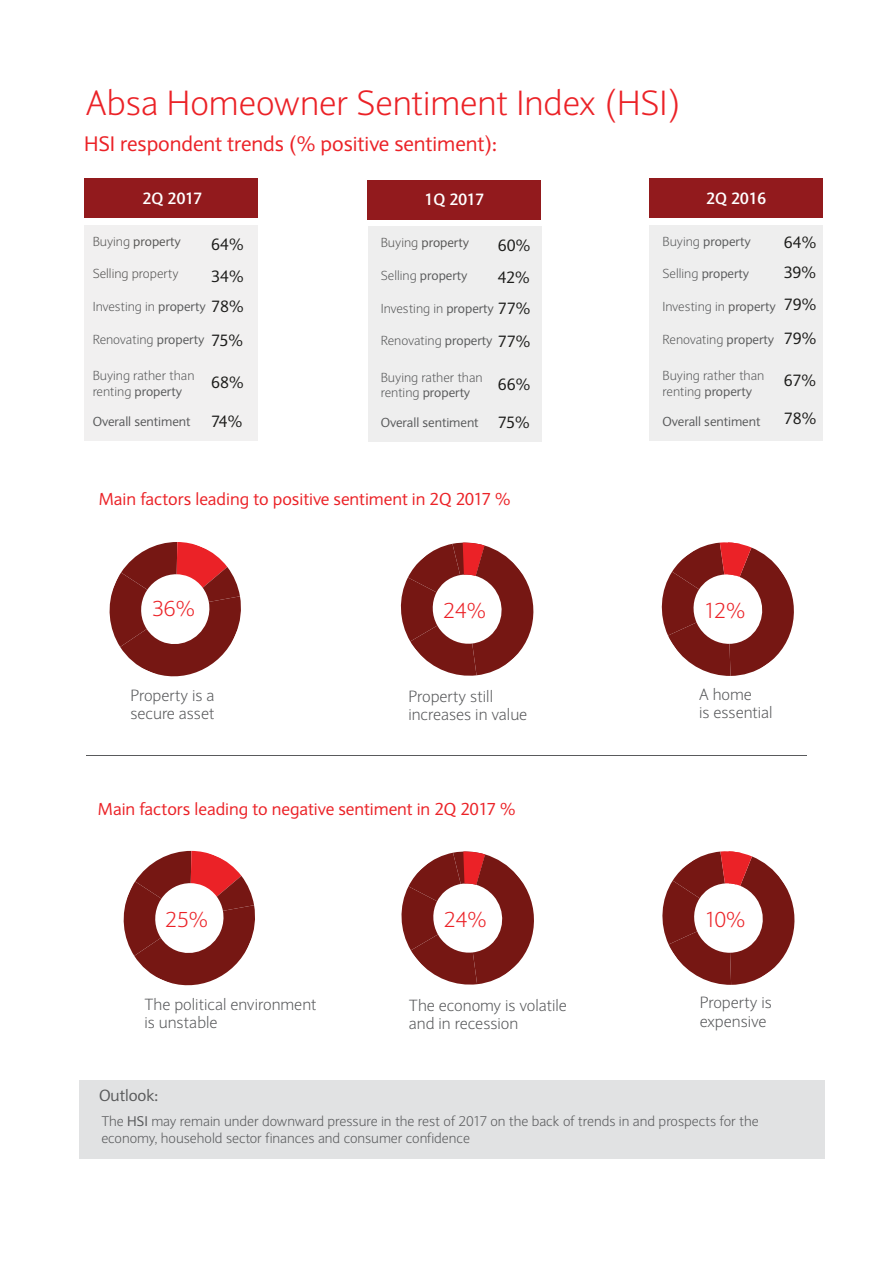
<style>
.page{position:relative;width:893px;height:1263px;background:#fff}
.page>*{position:absolute;margin:0;border:0;box-sizing:border-box;transform-origin:0 0}
.t1{font:300 34.5px "Expert Sans";color:#eb2227}
.t2{font:300 21.3px "Expert Sans";color:#eb2227}
.t3{font:20.7px "Expert Sans";color:#eb2227}
.t4{font:17.1px "Expert Sans";color:#eb2227}
.t5{font:16.05px/31.7px "Expert Sans";color:#1d1d1b}
.t6{font:700 16.05px "Expert Sans";letter-spacing:-.025em;color:#fff}
.t7{font:300 15.9px/18.1px "Expert Sans";color:#595a5c}
.t8{font:15.9px "Expert Sans";color:#5a5b5c}
.t9{font:300 13.8px/16.6px "Expert Sans";color:#595a5c}
.t10{font:300 12.9px/15.5px "Expert Sans";color:#5a5b5c}
.t11{font:12.9px "Expert Sans";color:#5a5b5c}
.t12{font:12.9px "Expert Sans";color:#585756}
.t13{font:300 12.9px "Expert Sans";color:#585756}
.s1{font-weight:300}
.s2{font-weight:400}
</style>
<div class="page">
<div style="left:650px;top:225px;width:173px;height:215px;background:#eee"></div>
<div style="left:649px;top:178px;width:174px;height:40px;background:#921a1d"></div>
<div style="left:368px;top:227px;width:173px;height:215px;background:#eee"></div>
<div style="left:368px;top:180px;width:173px;height:40px;background:#921a1d"></div>
<div style="left:84px;top:225px;width:174px;height:215px;background:#f1f0f0"></div>
<div style="left:84px;top:178px;width:174px;height:40px;background:#921a1d"></div>
<div style="left:80px;top:1080px;width:745px;height:79px;background:#e1e2e3"></div>
<svg style="left:123px;top:851px;width:132px;height:135px"></svg>
<svg style="left:401px;top:851px;width:133px;height:134px"></svg>
<svg style="left:662px;top:851px;width:133px;height:134px"></svg>
<hr style="left:86px;top:755px;width:720px;height:1px;background:#595a5c">
<svg style="left:109px;top:542px;width:132px;height:135px"></svg>
<svg style="left:400px;top:542px;width:134px;height:134px"></svg>
<svg style="left:661px;top:542px;width:133px;height:134px"></svg>
<h1 class="t1" style="left:86px;top:82px;width:596px">Absa Homeowner Sentiment Index (HSI)</h1>
<h3 class="t3" style="left:84px;top:131px;width:414px">HSI respondent trends (% positive sentiment):</h3>
<p class="t6" style="left:142px;top:187px;width:61px">2Q 2017</p>
<p class="t6" style="left:424px;top:189px;width:61px">1Q 2017</p>
<p class="t6" style="left:706px;top:187px;width:62px">2Q 2016</p>
<p class="t12" style="left:381px;top:235px;width:90px"><span class="s1">Buying</span> property</p>
<p class="t11" style="left:381px;top:267px;width:88px"><span class="s1">Selling</span> property</p>
<p class="t10" style="left:381px;top:301px;width:115px">Investing in <span class="s2">property</span></p>
<p class="t10" style="left:381px;top:333px;width:113px">Renovating <span class="s2">property</span></p>
<p class="t10" style="left:381px;top:369px;width:103px">Buying rather than renting <span class="s2">property</span></p>
<p class="t11" style="left:381px;top:415px;width:99px">Overall sentiment</p>
<p class="t11" style="left:663px;top:233px;width:90px"><span class="s1">Buying</span> property</p>
<p class="t11" style="left:663px;top:266px;width:88px"><span class="s1">Selling</span> property</p>
<p class="t10" style="left:663px;top:299px;width:115px">Investing in <span class="s2">property</span></p>
<p class="t10" style="left:663px;top:331px;width:113px">Renovating <span class="s2">property</span></p>
<p class="t10" style="left:663px;top:368px;width:103px">Buying rather than renting <span class="s2">property</span></p>
<p class="t11" style="left:663px;top:413px;width:99px">Overall sentiment</p>
<p class="t12" style="left:93px;top:233px;width:90px"><span class="s1">Buying</span> property</p>
<p class="t13" style="left:93px;top:266px;width:87px">Selling property</p>
<p class="t10" style="left:93px;top:299px;width:115px">Investing in <span class="s2">property</span></p>
<p class="t10" style="left:93px;top:331px;width:113px">Renovating <span class="s2">property</span></p>
<p class="t10" style="left:93px;top:368px;width:103px">Buying rather than renting <span class="s2">property</span></p>
<p class="t11" style="left:93px;top:413px;width:99px">Overall sentiment</p>
<p class="t5" style="left:211px;top:228px;width:34px;line-height:32.2px">64%<br>34%</p>
<p class="t5" style="left:211px;top:289px;width:34px;line-height:34.3px">78%<br>75%</p>
<p class="t5" style="left:211px;top:366px;width:34px">68%</p>
<p class="t5" style="left:211px;top:405px;width:33px">74%</p>
<p class="t5" style="left:498px;top:229px;width:34px;text-align:justify">60% 42% 77%</p>
<p class="t5" style="left:498px;top:326px;width:34px">77%</p>
<p class="t5" style="left:498px;top:369px;width:34px">66%</p>
<p class="t5" style="left:498px;top:406px;width:33px">75%</p>
<p class="t5" style="left:784px;top:227px;width:34px;line-height:30px">64%<br>39%</p>
<p class="t5" style="left:784px;top:288px;width:34px;line-height:33.3px">79%<br>79%</p>
<p class="t5" style="left:784px;top:365px;width:34px">67%</p>
<p class="t5" style="left:784px;top:403px;width:34px">78%</p>
<h3 class="t4" style="left:99px;top:488px;width:413px">Main factors leading to positive sentiment in 2Q 2017 %</h3>
<h2 class="t2" style="left:152px;top:596px;width:44px">36%</h2>
<h2 class="t2" style="left:443px;top:597px;width:44px">24%</h2>
<h2 class="t2" style="left:704px;top:597px;width:42px">12%</h2>
<p class="t7" style="left:130px;top:686px;width:86px">Property is a secure asset</p>
<p class="t7" style="left:408px;top:687px;width:120px">Property still increases in value</p>
<p class="t7" style="left:699px;top:685px;width:75px">A home<br>is essential</p>
<h3 class="t4" style="left:98px;top:798px;width:419px">Main factors leading to negative sentiment in 2Q 2017 %</h3>
<h2 class="t2" style="left:165px;top:906px;width:44px">25%</h2>
<h2 class="t2" style="left:444px;top:906px;width:44px">24%</h2>
<h2 class="t2" style="left:705px;top:906px;width:42px">10%</h2>
<p class="t7" style="left:144px;top:995px;width:173px">The political environment is unstable</p>
<p class="t7" style="left:409px;top:996px;width:159px">The economy is volatile and in recession</p>
<p class="t7" style="left:700px;top:994px;width:74px">Property is expensive</p>
<p class="t8" style="left:99px;top:1086px;width:61px">Outlook:</p>
<p class="t9" style="left:101px;top:1113px;width:659px">The <span class="s2">HSI</span> may remain under downward pressure in the rest of 2017 on the back of trends in and prospects for the economy, household sector finances and consumer confidence</p>
</div>
